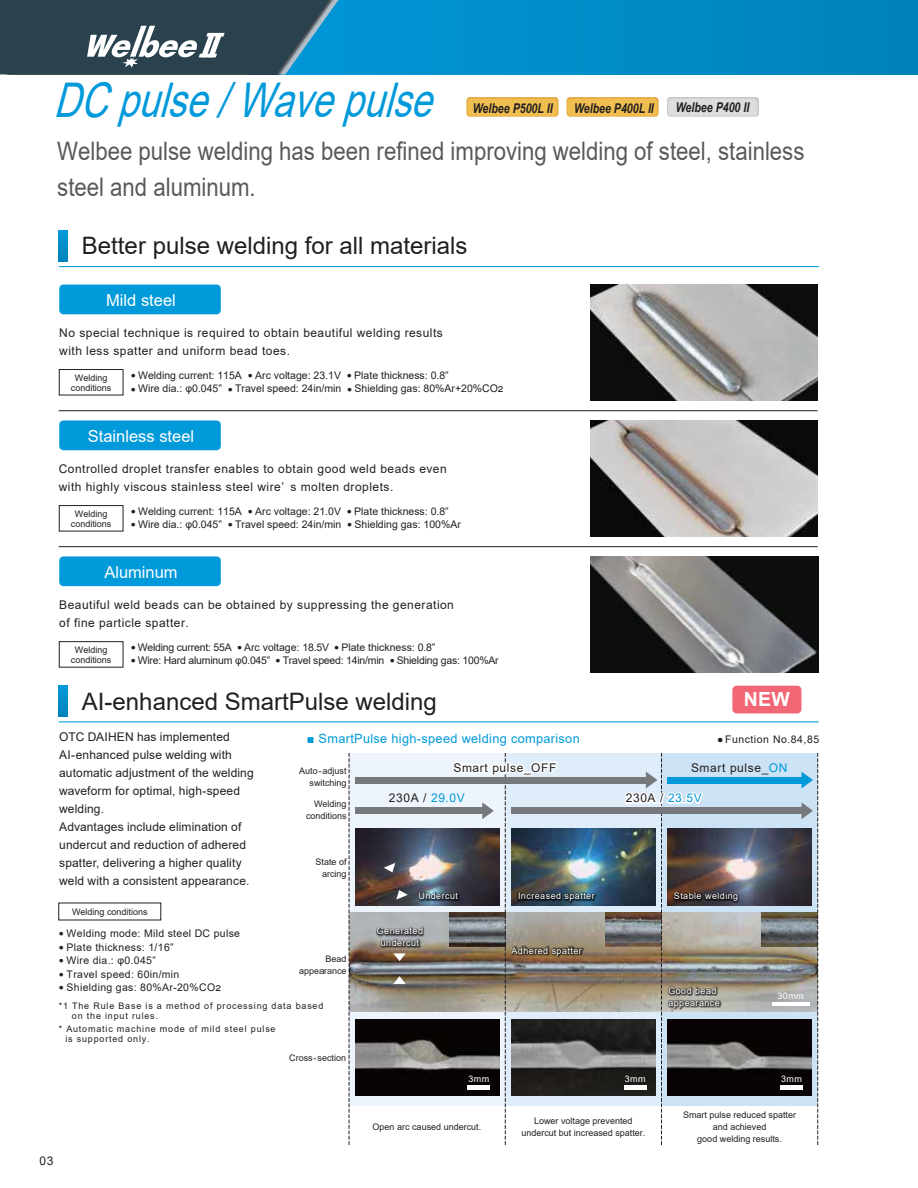
<style>
.page{position:relative;width:918px;height:1188px;background:#fff}
.page>*{position:absolute;margin:0;border:0;box-sizing:border-box;transform-origin:0 0}
.t1{font:italic 47.85px "Arial";color:#0099da;scale:.78 1}
.t2{font:25.5px/36.5px "Arial";color:#58595b;scale:.87 1}
.t3{font:24px "Arial";color:#231f20}
.t4{font:700 19.5px "Arial";color:#fff}
.t5{font:16.5px "Arial";color:#fff}
.t6{font:italic 700 13.5px "Arial Narrow";color:#231f20;scale:.96 1}
.t7{font:12.75px "Arial";letter-spacing:.025em;color:#0099da}
.t8{font:12px/18px "Arial";letter-spacing:.04em;color:#231f20}
.t9{font:12px/18px "Arial";letter-spacing:.01em;color:#231f20}
.t10{font:10.5px "Arial";color:#231f20}
.t11{font:10.5px "Arial";letter-spacing:.03em;color:#231f20}
.t12{font:10.5px "Arial";letter-spacing:-.02em;color:#231f20}
.t13{font:10.5px "Arial";letter-spacing:.05em;color:#231f20}
.t14{font:9px/12px "Arial";color:#231f20;text-align:center}
.t15{font:9px/9.9px "Arial";letter-spacing:.09em;color:#231f20}
.t16{font:9px/11.6px "Arial";letter-spacing:.05em;color:#fff;text-align:center}
.s1{font-size:8.4px}
.s2{color:#0099da}
</style>
<div class="page">
<div style="left:349px;top:753px;width:156px;height:353px;background:#edf4fb"></div>
<div style="left:505px;top:753px;width:157px;height:353px;background:#dfecf9"></div>
<div style="left:662px;top:753px;width:156px;height:353px;background:#cce2f5"></div>
<svg style="left:59px;top:230px;width:9px;height:31px"></svg>
<img style="left:590px;top:285px;width:228px;height:116px">
<hr style="left:59px;top:410px;width:759px;height:1px;background:#231f20">
<hr style="left:59px;top:266px;width:760px;height:1px;background:#0099da">
<svg style="left:59px;top:686px;width:9px;height:31px"></svg>
<hr style="left:59px;top:721px;width:760px;height:1px;background:#0099da">
<div style="left:732px;top:686px;width:69px;height:27px;background:#f16776;border-radius:4px"></div>
<div style="left:59px;top:285px;width:162px;height:29px;background:#0099da;border-radius:4px"></div>
<hr style="left:59px;top:546px;width:759px;height:1px;background:#231f20">
<img style="left:590px;top:421px;width:228px;height:116px">
<div style="left:59px;top:420px;width:162px;height:30px;background:#0099da;border-radius:4px"></div>
<img style="left:591px;top:557px;width:227px;height:116px">
<div style="left:59px;top:556px;width:162px;height:30px;background:#0099da;border-radius:4px"></div>
<img style="left:350px;top:947px;width:451px;height:65px">
<img style="left:559px;top:1019px;width:63px;height:77px">
<img style="left:355px;top:1019px;width:95px;height:77px">
<img style="left:348px;top:871px;width:102px;height:133px">
<img style="left:559px;top:957px;width:54px;height:55px">
<img style="left:613px;top:957px;width:162px;height:107px">
<img style="left:794px;top:912px;width:7px;height:35px">
<hr style="left:772px;top:1002px;width:38px;height:4px;background:#fff">
<svg style="left:393px;top:957px;width:13px;height:4px"></svg>
<svg style="left:393px;top:976px;width:13px;height:8px"></svg>
<div style="left:355px;top:808px;width:131px;height:6px;background:#77787b"></div>
<div style="left:511px;top:808px;width:296px;height:6px;background:#77787b"></div>
<div style="left:667px;top:777px;width:140px;height:6px;background:#0099da"></div>
<div style="left:355px;top:777px;width:297px;height:6px;background:#77787b"></div>
<svg style="left:622px;top:752px;width:84px;height:393px"></svg>
<svg style="left:450px;top:753px;width:109px;height:392px"></svg>
<svg style="left:349px;top:753px;width:1px;height:392px"></svg>
<svg style="left:801px;top:753px;width:17px;height:392px"></svg>
<img style="left:355px;top:828px;width:144px;height:77px">
<img style="left:511px;top:828px;width:145px;height:8px">
<img style="left:667px;top:828px;width:145px;height:77px">
<img style="left:363px;top:836px;width:100px;height:121px">
<img style="left:463px;top:836px;width:155px;height:121px">
<img style="left:618px;top:836px;width:176px;height:121px">
<img style="left:667px;top:1019px;width:145px;height:77px">
<hr style="left:780px;top:1086px;width:23px;height:4px;background:#fff">
<div style="left:59px;top:369px;width:64px;height:26px;border:1px solid #231f20"></div>
<div style="left:59px;top:505px;width:64px;height:26px;border:1px solid #231f20"></div>
<div style="left:59px;top:641px;width:64px;height:26px;border:1px solid #231f20"></div>
<div style="left:567px;top:97px;width:91px;height:20px;background:#f1bf50;border-radius:3px"></div>
<div style="left:467px;top:97px;width:91px;height:20px;background:#f1bf50;border-radius:3px"></div>
<div style="left:667px;top:97px;width:92px;height:20px;background:#dcddde;border-radius:3px"></div>
<div style="left:249px;top:0;width:669px;height:74px;background:#008ac5"></div>
<div style="left:338px;top:0;width:51px;height:74px;background:#0094d3"></div>
<svg style="left:0;top:0;width:338px;height:74px;background:#385867"></svg>
<h1 class="t1" style="left:54px;top:68px;width:508px">DCpulse/Wavepulse</h1>
<h2 class="t2" style="left:57px;top:132px;width:860px">Welbee pulse welding has been refined improving welding of steel, stainless steel and aluminum.</h2>
<p class="t6" style="left:473px;top:98px;width:85px">Welbee P500L II</p>
<p class="t6" style="left:574px;top:98px;width:85px">Welbee P400L II</p>
<p class="t6" style="left:676px;top:97px;width:78px">Welbee P400 II</p>
<h3 class="t3" style="left:82px;top:230px;width:387px">Better pulse welding for all materials</h3>
<h3 class="t5" style="left:106px;top:289px;width:71px">Mild steel</h3>
<p class="t8" style="left:59px;top:324px;width:385px">No special technique is required to obtain beautiful welding results with less spatter and uniform bead toes.</p>
<p class="t14" style="left:71px;top:373px;width:42px;line-height:9.8px">Welding conditions</p>
<p class="t10" style="left:131px;top:368px;width:320px"><span class="s1">●</span> Welding current: 115A <span class="s1">●</span> Arc voltage: 23.1V <span class="s1">●</span> Plate thickness: 0.8”</p>
<p class="t10" style="left:131px;top:381px;width:374px"><span class="s1">●</span> Wire dia.: φ0.045” <span class="s1">●</span> Travel speed: 24in/min <span class="s1">●</span> Shielding gas: 80%Ar+20%CO2</p>
<h3 class="t5" style="left:88px;top:425px;width:108px">Stainless steel</h3>
<p class="t8" style="left:59px;top:460px;width:390px">Controlled droplet transfer enables to obtain good weld beads even with highly viscous stainless steel wire’ s molten droplets.</p>
<p class="t14" style="left:71px;top:509px;width:42px;line-height:9.8px">Welding conditions</p>
<p class="t10" style="left:131px;top:504px;width:320px"><span class="s1">●</span> Welding current: 115A <span class="s1">●</span> Arc voltage: 21.0V <span class="s1">●</span> Plate thickness: 0.8”</p>
<p class="t10" style="left:131px;top:517px;width:332px"><span class="s1">●</span> Wire dia.: φ0.045” <span class="s1">●</span> Travel speed: 24in/min <span class="s1">●</span> Shielding gas: 100%Ar</p>
<h3 class="t5" style="left:104px;top:561px;width:75px">Aluminum</h3>
<p class="t8" style="left:59px;top:595px;width:396px">Beautiful weld beads can be obtained by suppressing the generation of fine particle spatter.</p>
<p class="t14" style="left:71px;top:645px;width:42px;line-height:9.8px">Welding conditions</p>
<p class="t10" style="left:131px;top:640px;width:306px"><span class="s1">●</span> Welding current: 55A <span class="s1">●</span> Arc voltage: 18.5V <span class="s1">●</span> Plate thickness: 0.8”</p>
<p class="t12" style="left:131px;top:653px;width:370px"><span class="s1">●</span> Wire: Hard aluminum φ0.045” <span class="s1">●</span> Travel speed: 14in/min <span class="s1">●</span> Shielding gas: 100%Ar</p>
<h3 class="t3" style="left:82px;top:685px;width:356px">AI-enhanced SmartPulse welding</h3>
<h3 class="t4" style="left:744px;top:686px;width:47px">NEW</h3>
<p class="t9" style="left:59px;top:728px;width:196px">OTC DAIHEN has implemented<br>AI-enhanced pulse welding with automatic adjustment of the welding waveform for optimal, high-speed welding.<br>Advantages include elimination of undercut and reduction of adhered spatter, delivering a higher quality weld with a consistent appearance.</p>
<p class="t7" style="left:307px;top:730px;width:275px">■ SmartPulse high-speed welding comparison</p>
<p class="t8" style="left:453px;top:758px;width:105px">Smart pulse_OFF</p>
<p class="t14" style="left:299px;top:765px;width:49px;text-align:right">Auto-adjust switching</p>
<p class="t8" style="left:389px;top:789px;width:77px">230A / <span class="s2">29.0V</span></p>
<p class="t14" style="left:306px;top:798px;width:42px;text-align:right">Welding conditions</p>
<p class="t14" style="left:316px;top:856px;width:33px;text-align:right">State of arcing</p>
<p class="t13" style="left:717px;top:732px;width:104px">●Function No.84,85</p>
<p class="t8" style="left:691px;top:758px;width:98px">Smart pulse_<span class="s2">ON</span></p>
<p class="t8" style="left:626px;top:789px;width:77px">230A / <span class="s2">23.5V</span></p>
<p class="t14" style="left:72px;top:906px;width:77px">Welding conditions</p>
<p class="t11" style="left:59px;top:926px;width:183px"><span class="s1">●</span> Welding mode: Mild steel DC pulse</p>
<p class="t11" style="left:59px;top:940px;width:116px"><span class="s1">●</span> Plate thickness: 1/16”</p>
<p class="t11" style="left:59px;top:953px;width:99px"><span class="s1">●</span> Wire dia.: φ0.045”</p>
<p class="t11" style="left:59px;top:967px;width:122px"><span class="s1">●</span> Travel speed: 60in/min</p>
<p class="t11" style="left:59px;top:980px;width:164px"><span class="s1">●</span> Shielding gas: 80%Ar-20%CO2</p>
<p class="t14" style="left:299px;top:953px;width:49px;text-align:right">Bead appearance</p>
<p class="t15" style="left:72px;top:1001px;width:253px;text-indent:-13px">*1 The Rule Base is a method of processing data based on the input rules.</p>
<p class="t15" style="left:65px;top:1024px;width:212px;text-indent:-7px">* Automatic machine mode of mild steel pulse is supported only.</p>
<p class="t8" style="left:40px;top:1152px;width:15px">03</p>
<p class="t14" style="left:289px;top:1052px;width:58px">Cross-section</p>
<p class="t16" style="left:418px;top:890px;width:41px">Undercut</p>
<p class="t16" style="left:518px;top:890px;width:78px">Increased spatter</p>
<p class="t16" style="left:674px;top:890px;width:66px">Stable welding</p>
<p class="t16" style="left:377px;top:925px;width:48px">Generated undercut</p>
<p class="t16" style="left:512px;top:945px;width:72px">Adhered spatter</p>
<p class="t16" style="left:668px;top:985px;width:53px;text-align:left">Good bead appearance</p>
<p class="t16" style="left:777px;top:990px;width:28px">30mm</p>
<p class="t16" style="left:469px;top:1073px;width:22px">3mm</p>
<p class="t16" style="left:625px;top:1073px;width:22px">3mm</p>
<p class="t16" style="left:781px;top:1073px;width:22px">3mm</p>
<p class="t14" style="left:373px;top:1121px;width:110px">Open arc caused undercut.</p>
<p class="t14" style="left:521px;top:1115px;width:126px">Lower voltage prevented undercut but increased spatter.</p>
<p class="t14" style="left:683px;top:1109px;width:115px">Smart pulse reduced spatter and achieved<br>good welding results.</p>
</div>
